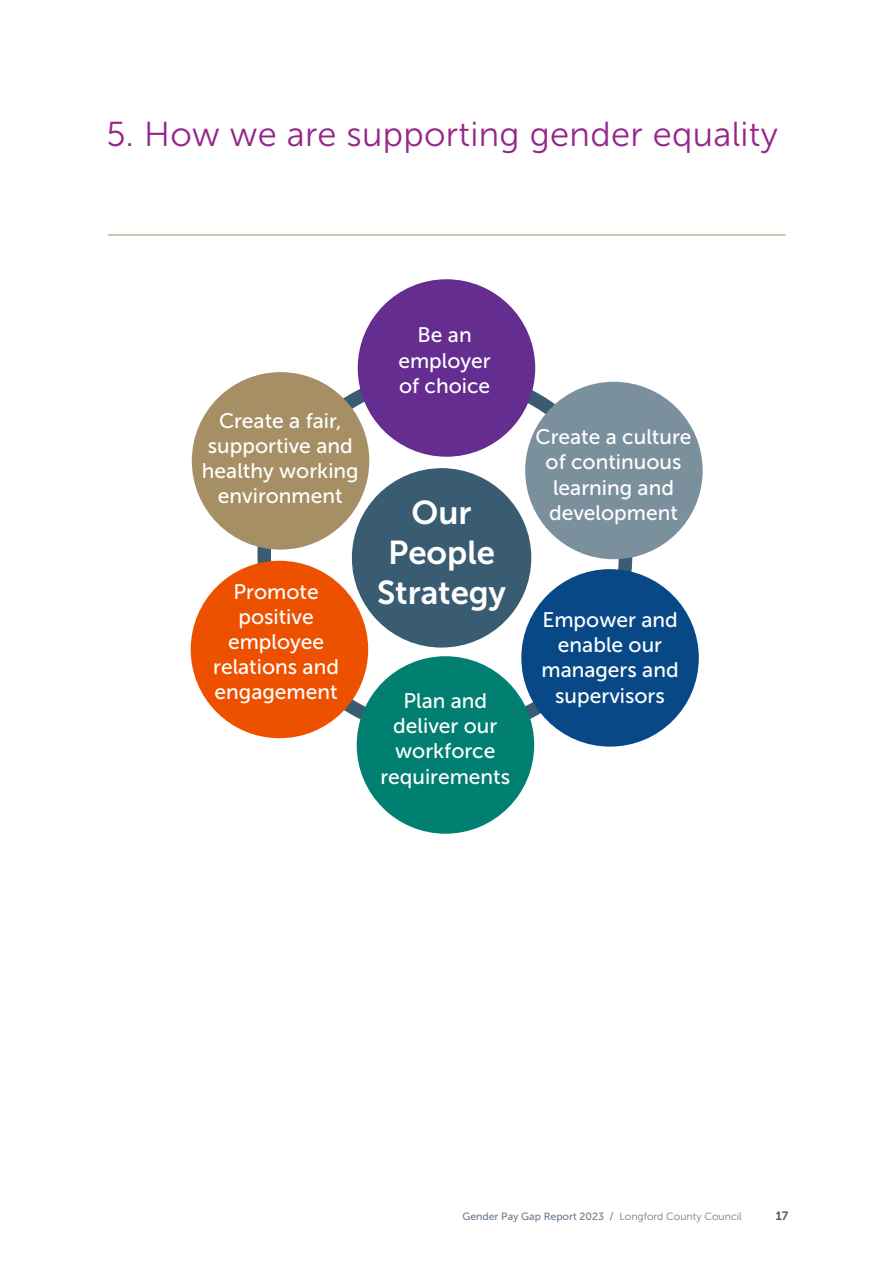
<style>
.page{position:relative;width:893px;height:1263px;background:#fff}
.page>*{position:absolute;margin:0;border:0;box-sizing:border-box;transform-origin:0 0}
.t1{font:34.5px "Museo Sans 300";letter-spacing:.01em;color:#962689}
.t2{font:33px/39.6px "Museo Sans 700";color:#fff;text-align:center}
.t3{font:21px/25.2px "Museo Sans 500";color:#fff;text-align:center}
.t4{font:12px "Museo Sans 700";color:#395c72}
.t5{font:10.5px "Museo Sans 500";color:#6b7d90}
.s1{font-family:"Museo Sans 300"}
</style>
<div class="page">
<hr style="left:108px;top:235px;width:678px;height:1px;background:#a68f64">
<div style="left:358px;top:279px;width:177px;height:178px;background:#662d91;border-radius:50%"></div>
<div style="left:357px;top:656px;width:177px;height:178px;background:#017f71;border-radius:50%"></div>
<div style="left:525px;top:382px;width:178px;height:177px;background:#7b909d;border-radius:50%"></div>
<div style="left:521px;top:569px;width:178px;height:178px;background:#084887;border-radius:50%"></div>
<div style="left:192px;top:372px;width:177px;height:178px;background:#a68f64;border-radius:50%"></div>
<div style="left:191px;top:561px;width:177px;height:177px;background:#ed5100;border-radius:50%"></div>
<div style="left:353px;top:469px;width:178px;height:178px;background:#395c72;border-radius:50%"></div>
<h1 class="t1" style="left:106px;top:115px;width:673px">5. How we are supporting gender equality</h1>
<p class="t3" style="left:202px;top:408px;width:158px">Create a fair, supportive and healthy working environment</p>
<p class="t3" style="left:213px;top:579px;width:127px">Promote positive employee relations and engagement</p>
<p class="t3" style="left:398px;top:323px;width:94px">Be an employer of choice</p>
<h2 class="t2" style="left:377px;top:493px;width:131px">Our<br>People<br>Strategy</h2>
<p class="t3" style="left:536px;top:424px;width:157px">Create a culture of continuous learning and development</p>
<p class="t3" style="left:541px;top:607px;width:139px">Empower and enable our managers and</p>
<p class="t3" style="left:403px;top:688px;width:85px">Plan and</p>
<p class="t3" style="left:555px;top:683px;width:111px">supervisors</p>
<p class="t3" style="left:380px;top:713px;width:131px">deliver our workforce requirements</p>
<p class="t5" style="left:462px;top:1211px;width:281px">Gender Pay Gap Report 2023 / <span class="s1">Longford County Council</span></p>
<p class="t4" style="left:776px;top:1209px;width:14px">17</p>
</div>
